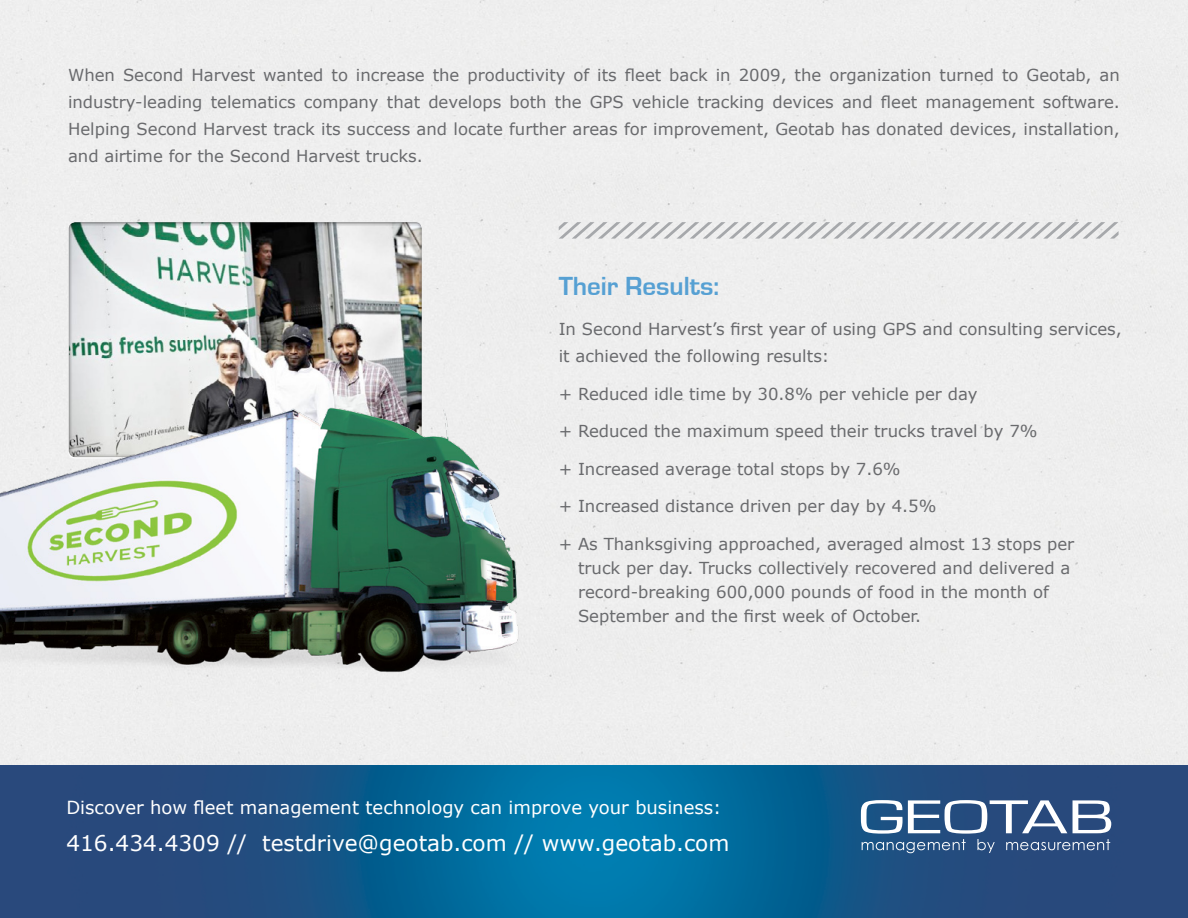
<style>
.page{position:relative;width:1188px;height:918px;background:#fff}
.page>*{position:absolute;margin:0;border:0;box-sizing:border-box;transform-origin:0 0}
.t1{font:700 27px "Eurostile";color:#56a0d3}
.t2{font:21.6px "Verdana";color:#fff}
.t3{font:18px "Verdana";color:#fff}
.t4{font:16.5px/27px "Verdana";color:#696a6d}
</style>
<div class="page">
<img style="left:0;top:765px;width:1188px;height:153px">
<svg style="left:861px;top:800px;width:250px;height:53px"></svg>
<div style="left:55px;top:221px;width:379px;height:237px;background:#000;opacity:.75"></div>
<svg style="left:559px;top:222px;width:560px;height:17px"></svg>
<img style="left:0;top:382px;width:528px;height:294px">
<p class="t4" style="left:68px;top:61px;width:1053px;text-align:justify">When Second Harvest wanted to increase the productivity of its fleet back in 2009, the organization turned to Geotab, an industry-leading telematics company that develops both the GPS vehicle tracking devices and fleet management software.<br>Helping Second Harvest track its success and locate further areas for improvement, Geotab has donated devices, installation, and airtime for the Second Harvest trucks.</p>
<h1 class="t1" style="left:559px;top:271px;width:162px">Their Results:</h1>
<p class="t4" style="left:559px;top:316px;width:565px">In Second Harvest’s first year of using GPS and consulting services, it achieved the following results:</p>
<p class="t4" style="left:559px;top:380px;width:420px">+ Reduced idle time by 30.8% per vehicle per day</p>
<p class="t4" style="left:559px;top:418px;width:480px">+ Reduced the maximum speed their trucks travel by 7%</p>
<p class="t4" style="left:559px;top:455px;width:343px">+ Increased average total stops by 7.6%</p>
<p class="t4" style="left:559px;top:493px;width:379px">+ Increased distance driven per day by 4.5%</p>
<p class="t4" style="left:578px;top:532px;width:498px;line-height:24px;text-indent:-19px">+ As Thanksgiving approached, averaged almost 13 stops per truck per day. Trucks collectively recovered and delivered a record-breaking 600,000 pounds of food in the month of September and the first week of October.</p>
<p class="t3" style="left:66px;top:795px;width:657px">Discover how fleet management technology can improve your business:</p>
<h2 class="t2" style="left:66px;top:829px;width:665px">416.434.4309 // testdrive@geotab.com // www.geotab.com</h2>
</div>
